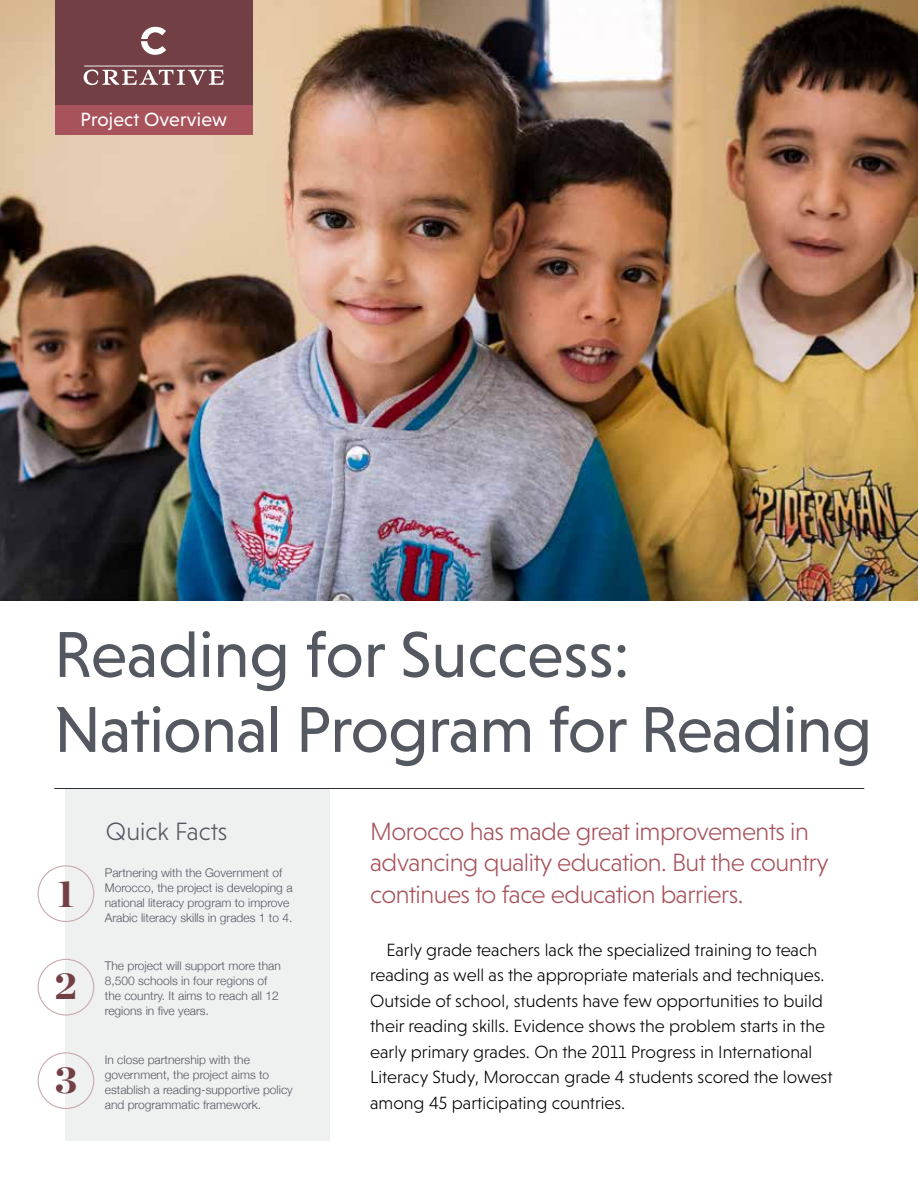
<style>
.page{position:relative;width:918px;height:1188px;background:#fff}
.page>*{position:absolute;margin:0;border:0;box-sizing:border-box;transform-origin:0 0}
.t1{font:66px/75px "Niveau Grotesk";letter-spacing:-.01em;color:#545861}
.t2{font:900 37.95px "Chronicle Display";color:#724044}
.t3{font:300 25.5px/31.5px "Niveau Grotesk";letter-spacing:-.02em;color:#a8525b}
.t4{font:300 25.5px "Niveau Grotesk";color:#545861}
.t5{font:19.5px "Niveau Grotesk";letter-spacing:.01em;color:#fff}
.t6{font:300 18px/25.5px "Niveau Grotesk";color:#000}
.t7{font:300 12px/15px "Helvetica Neue";color:#545861}
</style>
<div class="page">
<div style="left:66px;top:789px;width:264px;height:351px;background:#eff0f0"></div>
<img style="left:0;top:0;width:918px;height:600px">
<div style="left:55px;top:0;width:197px;height:105px;background:#724044"></div>
<svg style="left:141px;top:27px;width:25px;height:28px"></svg>
<svg style="left:84px;top:70px;width:140px;height:15px"></svg>
<hr style="left:84px;top:66px;width:139px;height:1px;background:#fff">
<div style="left:38px;top:865px;width:56px;height:57px;border:1px solid #caa9ac;border-radius:50%"></div>
<div style="left:38px;top:959px;width:56px;height:57px;border:1px solid #caa9ac;border-radius:50%"></div>
<div style="left:38px;top:1052px;width:56px;height:57px;border:1px solid #caa9ac;border-radius:50%"></div>
<hr style="left:55px;top:788px;width:809px;height:1px;background:#2c2e35">
<div style="left:55px;top:105px;width:197px;height:30px;background:#a8525b"></div>
<h3 class="t5" style="left:80px;top:109px;width:148px">Project Overview</h3>
<h1 class="t1" style="left:54px;top:617px;width:820px">Reading for Success:<br>National Program for Reading</h1>
<h2 class="t2" style="left:58px;top:862px;width:18px">1</h2>
<h2 class="t2" style="left:55px;top:954px;width:24px">2</h2>
<h2 class="t2" style="left:55px;top:1049px;width:23px">3</h2>
<h3 class="t4" style="left:106px;top:817px;width:123px">Quick Facts</h3>
<p class="t7" style="left:105px;top:864px;width:189px">Partnering with the Government of Morocco, the project is developing a national literacy program to improve Arabic literacy skills in grades 1 to 4.</p>
<p class="t7" style="left:105px;top:958px;width:178px">The project will support more than<br>8,500 schools in four regions of the country. It aims to reach all 12 regions in five years.</p>
<p class="t7" style="left:105px;top:1051px;width:190px">In close partnership with the government, the project aims to establish a reading-supportive policy and programmatic framework.</p>
<h3 class="t3" style="left:370px;top:815px;width:460px">Morocco has made great improvements in advancing quality education. But the country continues to face education barriers.</h3>
<p class="t6" style="left:370px;top:937px;width:464px;text-indent:16px">Early grade teachers lack the specialized training to teach reading as well as the appropriate materials and techniques.<br>Outside of school, students have few opportunities to build their reading skills. Evidence shows the problem starts in the early primary grades. On the 2011 Progress in International Literacy Study, Moroccan grade 4 students scored the lowest among 45 participating countries.</p>
</div>
